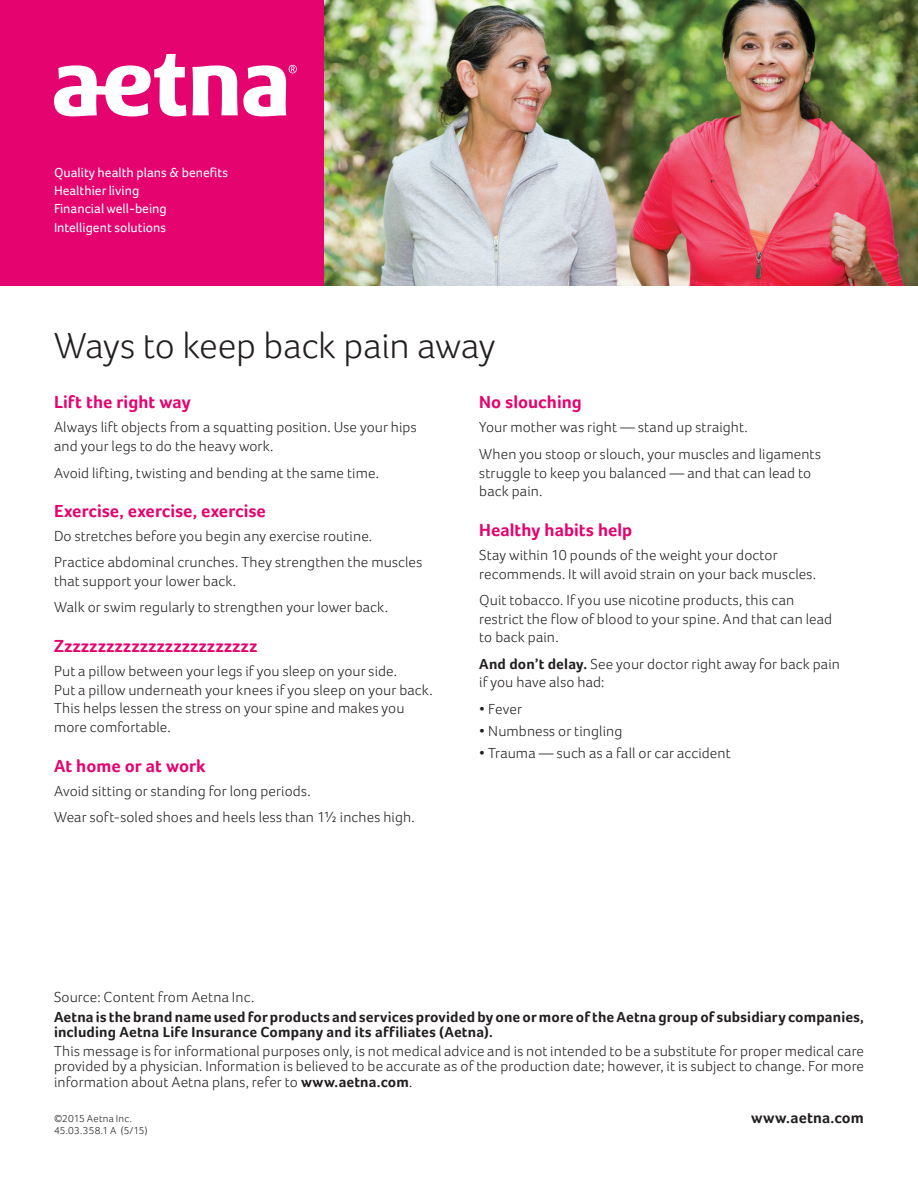
<style>
.page{position:relative;width:918px;height:1188px;background:#fff}
.page>*{position:absolute;margin:0;border:0;box-sizing:border-box;transform-origin:0 0}
.t1{font:300 37.5px "Foco";letter-spacing:-.005em;color:#231f20}
.t2{font:700 18px "Foco";letter-spacing:.005em;color:#e4036f}
.t3{font:700 18px "Foco";letter-spacing:.025em;color:#e4036f}
.t4{font:700 15.75px "Foco";letter-spacing:.01em;color:#231f20}
.t5{font:300 15px/18.8px "Foco";letter-spacing:.01em;color:#231f20}
.t6{font:700 15px/15px "Foco";letter-spacing:.01em;color:#231f20}
.t7{font:13.5px/18px "Foco";color:#fff}
.t8{font:300 10.5px "Foco";letter-spacing:.02em;color:#231f20}
.s1{font-weight:700}
</style>
<div class="page">
<div style="left:0;top:0;width:324px;height:285px;background:#e4036f"></div>
<img style="left:324px;top:0;width:594px;height:285px">
<svg style="left:54px;top:54px;width:243px;height:62px"></svg>
<p class="t7" style="left:54px;top:164px;width:176px">Quality health plans &amp; benefits<br>Healthier living<br>Financial well-being<br>Intelligent solutions</p>
<h1 class="t1" style="left:54px;top:323px;width:443px">Ways to keep back pain away</h1>
<h2 class="t2" style="left:54px;top:392px;width:138px">Lift the right way</h2>
<p class="t5" style="left:54px;top:418px;width:364px">Always lift objects from a squatting position. Use your hips and your legs to do the heavy work.</p>
<p class="t5" style="left:54px;top:463px;width:327px">Avoid lifting, twisting and bending at the same time.</p>
<h2 class="t2" style="left:54px;top:500px;width:213px">Exercise, exercise, exercise</h2>
<p class="t5" style="left:54px;top:526px;width:320px">Do stretches before you begin any exercise routine.</p>
<p class="t5" style="left:54px;top:553px;width:370px">Practice abdominal crunches. They strengthen the muscles that support your lower back.</p>
<p class="t5" style="left:54px;top:598px;width:336px">Walk or swim regularly to strengthen your lower back.</p>
<h2 class="t3" style="left:54px;top:635px;width:205px">Zzzzzzzzzzzzzzzzzzzzzzzz</h2>
<p class="t5" style="left:54px;top:661px;width:380px">Put a pillow between your legs if you sleep on your side.<br>Put a pillow underneath your knees if you sleep on your back.<br>This helps lessen the stress on your spine and makes you more comfortable.</p>
<h2 class="t2" style="left:54px;top:755px;width:153px">At home or at work</h2>
<p class="t5" style="left:54px;top:781px;width:258px">Avoid sitting or standing for long periods.</p>
<p class="t5" style="left:54px;top:807px;width:362px">Wear soft-soled shoes and heels less than 1½ inches high.</p>
<h2 class="t2" style="left:479px;top:392px;width:104px">No slouching</h2>
<p class="t5" style="left:479px;top:418px;width:270px">Your mother was right — stand up straight.</p>
<p class="t5" style="left:479px;top:444px;width:343px">When you stoop or slouch, your muscles and ligaments struggle to keep you balanced — and that can lead to back pain.</p>
<h2 class="t2" style="left:479px;top:519px;width:155px">Healthy habits help</h2>
<p class="t5" style="left:479px;top:545px;width:338px">Stay within 10 pounds of the weight your doctor recommends. It will avoid strain on your back muscles.</p>
<p class="t5" style="left:479px;top:590px;width:355px">Quit tobacco. If you use nicotine products, this can restrict the flow of blood to your spine. And that can lead to back pain.</p>
<p class="t5" style="left:479px;top:654px;width:362px"><span class="s1">And don’t delay.</span> See your doctor right away for back pain if you have also had:</p>
<p class="t5" style="left:479px;top:699px;width:44px">• Fever</p>
<p class="t5" style="left:479px;top:721px;width:145px">• Numbness or tingling</p>
<p class="t5" style="left:479px;top:743px;width:253px">• Trauma — such as a fall or car accident</p>
<p class="t5" style="left:54px;top:987px;width:202px">Source: Content from Aetna Inc.</p>
<p class="t6" style="left:54px;top:1010px;width:811px">Aetna is the brand name used for products and services provided by one or more of the Aetna group of subsidiary companies, including Aetna Life Insurance Company and its affiliates (Aetna).</p>
<p class="t5" style="left:54px;top:1043px;width:812px;line-height:15px">This message is for informational purposes only, is not medical advice and is not intended to be a substitute for proper medical care provided by a physician. Information is believed to be accurate as of the production date; however, it is subject to change. For more</p>
<p class="t5" style="left:54px;top:1072px;width:360px">information about Aetna plans, refer to <span class="s1">www.aetna.com</span>.</p>
<p class="t8" style="left:54px;top:1112px;width:80px">©2015 Aetna Inc.</p>
<p class="t4" style="left:751px;top:1108px;width:114px">www.aetna.com</p>
<p class="t8" style="left:54px;top:1124px;width:95px">45.03.358.1 A (5/15)</p>
</div>
